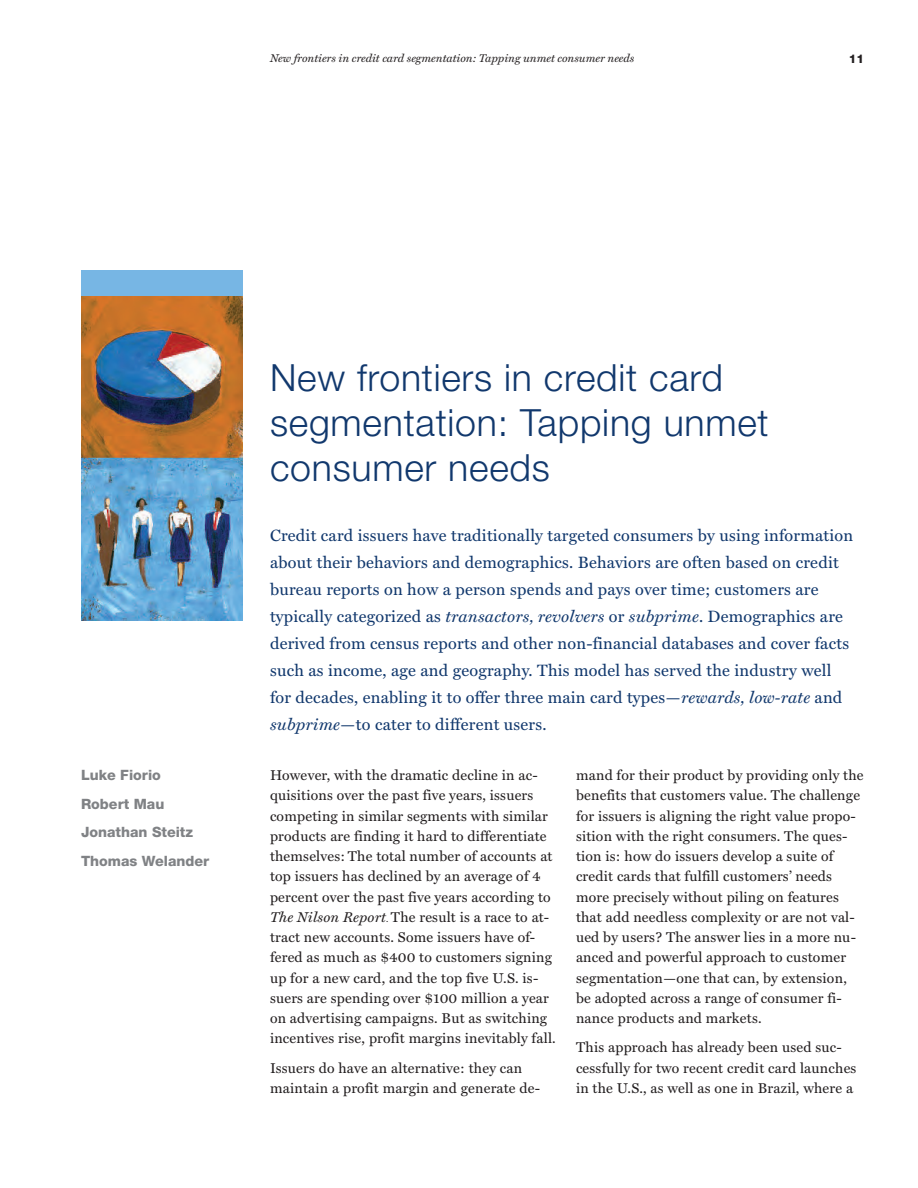
<style>
.page{position:relative;width:918px;height:1188px;background:#fff}
.page>*{position:absolute;margin:0;border:0;box-sizing:border-box;transform-origin:0 0}
.t1{font:300 37.5px/45px "Helvetica Neue LT Std";letter-spacing:.02em;color:#11386d}
.t2{font:16.5px/27px "Miller Text";letter-spacing:.015em;color:#11386d}
.t3{font:14.25px/20.2px "Miller Text";letter-spacing:.015em;color:#231f20}
.t4{font:800 14.25px/28.8px "Helvetica Neue LT Std";color:#808285}
.t5{font:800 12px "Helvetica Neue LT Std";color:#231f20}
.t6{font:italic 11.25px "Miller Text";color:#231f20}
.s1{font-style:italic}
.s2{font-size:9px}
</style>
<div class="page">
<div style="left:81px;top:270px;width:162px;height:351px;background:#77b6e4"></div>
<img style="left:81px;top:297px;width:162px;height:324px">
<p class="t6" style="left:270px;top:52px;width:366px">New frontiers in credit card segmentation: Tapping unmet consumer needs</p>
<p class="t5" style="left:849px;top:54px;width:17px">11</p>
<p class="t4" style="left:81px;top:762px;width:130px">Luke Fiorio<br>Robert Mau<br>Jonathan Steitz<br>Thomas Welander</p>
<h1 class="t1" style="left:270px;top:359px;width:500px">New frontiers in credit card segmentation: Tapping unmet consumer needs</h1>
<p class="t2" style="left:270px;top:522px;width:585px">Credit card issuers have traditionally targeted consumers by using information about their behaviors and demographics. Behaviors are often based on credit bureau reports on how a person spends and pays over time; customers are typically categorized as <span class="s1">transactors, revolvers</span> or <span class="s1">subprime</span>. Demographics are derived from census reports and other non-financial databases and cover facts such as income, age and geography. This model has served the industry well for decades, enabling it to offer three main card types—<span class="s1">rewards, low-rate</span> and <span class="s1">subprime</span>—to cater to different users.</p>
<p class="t3" style="left:270px;top:765px;width:287px">However, with the dramatic decline in ac&shy;quisitions over the past five years, issuers competing in similar segments with similar products are finding it hard to differentiate themselves: The total number of accounts at top issuers has declined by an average of 4 percent over the past five years according to <span class="s1">The Nilson Report</span><span class="s2">.</span> The result is a race to at&shy;tract new accounts. Some issuers have of&shy;fered as much as $400 to customers signing up for a new card, and the top five U.S. is&shy;suers are spending over $100 million a year on advertising campaigns. But as switching incentives rise, profit margins inevitably fall.</p>
<p class="t3" style="left:270px;top:1058px;width:272px">Issuers do have an alternative: they can maintain a profit margin and generate de-</p>
<p class="t3" style="left:576px;top:765px;width:289px">mand for their product by providing only the benefits that customers value. The challenge for issuers is aligning the right value propo&shy;sition with the right consumers. The ques&shy;tion is: how do issuers develop a suite of credit cards that fulfill customers’ needs more precisely without piling on features that add needless complexity or are not val&shy;ued by users? The answer lies in a more nu&shy;anced and powerful approach to customer segmentation—one that can, by extension, be adopted across a range of consumer fi&shy;nance products and markets.</p>
<p class="t3" style="left:576px;top:1037px;width:282px">This approach has already been used suc&shy;cessfully for two recent credit card launches in the U.S., as well as one in Brazil, where a</p>
</div>
